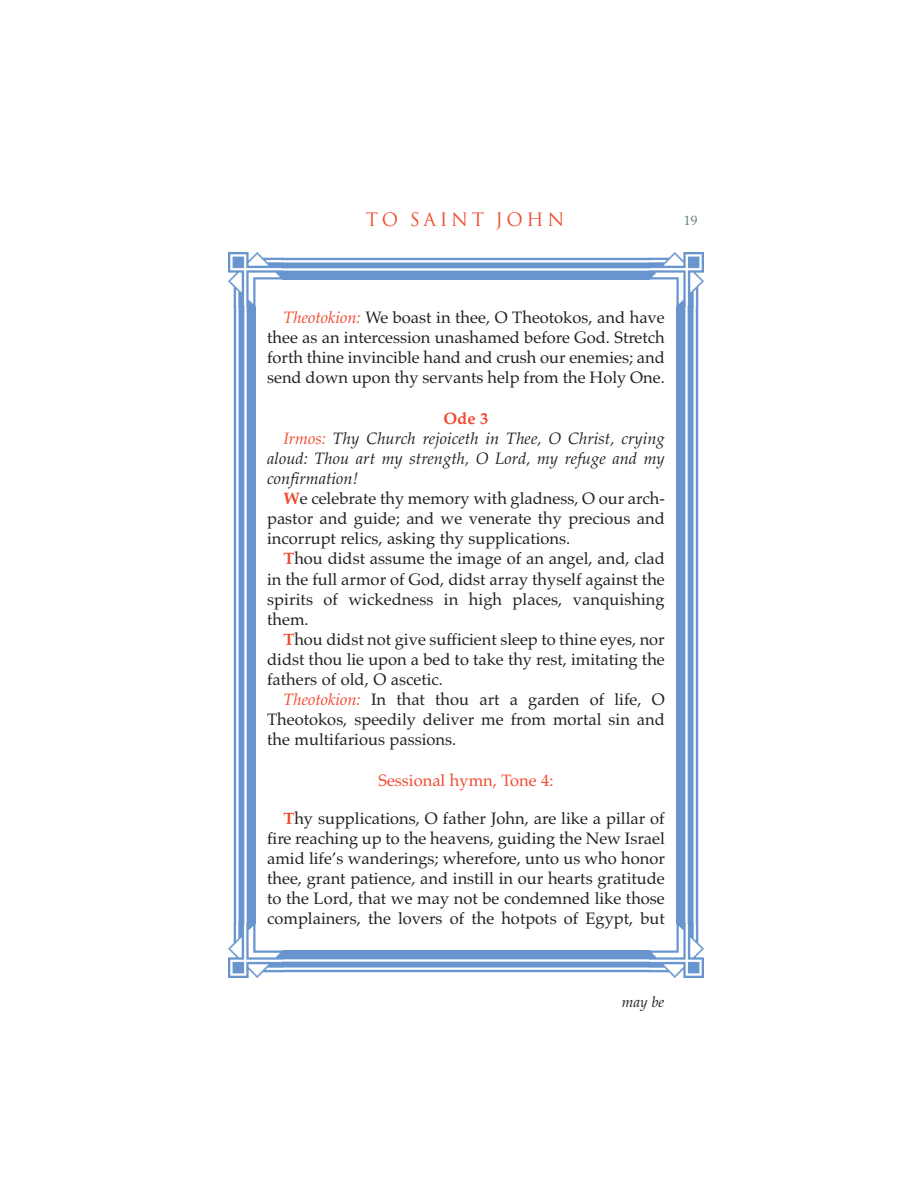
<style>
.page{position:relative;width:918px;height:1188px;background:#fff}
.page>*{position:absolute;margin:0;border:0;box-sizing:border-box;transform-origin:0 0}
.t1{font:18px "Romul";letter-spacing:.195em;color:#f0492e}
.t2{font:16.5px/20.1px "Palatino";color:#231f20;text-align:justify}
.t3{font:italic 16.5px "Palatino";color:#231f20}
.t4{font:16.5px "Palatino";color:#f0492e}
.t5{font:700 16.5px "Palatino";color:#f0492e}
.t6{font:italic 15px "Palatino";color:#231f20}
.t7{font:13.5px "Palatino";color:#608075}
.s1{font-style:italic;color:#f0492e}
.s2{color:#f0492e}
.s3{font-weight:700;color:#f0492e}
</style>
<div class="page">
<img style="left:228px;top:253px;width:54px;height:54px">
<img style="left:282px;top:257px;width:368px;height:23px">
<img style="left:650px;top:253px;width:54px;height:54px">
<img style="left:677px;top:307px;width:22px;height:616px">
<img style="left:650px;top:923px;width:54px;height:54px">
<img style="left:282px;top:950px;width:368px;height:23px">
<img style="left:228px;top:923px;width:54px;height:54px">
<img style="left:233px;top:307px;width:22px;height:616px">
<div style="left:266px;top:304px;width:400px;height:632px;background:#fff"></div>
<p class="t1" style="left:366px;top:213px;width:200px">TO SAINT JOHN</p>
<p class="t7" style="left:684px;top:215px;width:15px">19</p>
<p class="t2" style="left:267px;top:309px;width:399px;text-indent:16px"><span class="s1">Theotokion:</span> We boast in thee, O Theotokos, and have thee as an intercession unashamed before God. Stretch forth thine invincible hand and crush our enemies; and send down upon thy servants help from the Holy One.</p>
<p class="t5" style="left:444px;top:412px;width:46px">Ode 3</p>
<p class="t3" style="left:283px;top:432px;width:383px"><span class="s2">Irmos:</span> Thy Church rejoiceth in Thee, O Christ, crying</p>
<p class="t3" style="left:267px;top:452px;width:399px">aloud: Thou art my strength, O Lord, my refuge and my</p>
<p class="t3" style="left:267px;top:472px;width:93px">confirmation!</p>
<p class="t2" style="left:283px;top:490px;width:383px"><span class="s3">W</span>e celebrate thy memory with gladness, O our arch-</p>
<p class="t2" style="left:267px;top:510px;width:399px">pastor and guide; and we venerate thy precious and</p>
<p class="t2" style="left:267px;top:531px;width:305px">incorrupt relics, asking thy supplications.</p>
<p class="t2" style="left:283px;top:551px;width:383px"><span class="s3">T</span>hou didst assume the image of an angel, and, clad</p>
<p class="t2" style="left:267px;top:571px;width:399px">in the full armor of God, didst array thyself against the</p>
<p class="t2" style="left:267px;top:591px;width:399px">spirits of wickedness in high places, vanquishing</p>
<p class="t2" style="left:267px;top:611px;width:43px">them.</p>
<p class="t2" style="left:283px;top:631px;width:383px"><span class="s3">T</span>hou didst not give sufficient sleep to thine eyes, nor</p>
<p class="t2" style="left:267px;top:651px;width:399px">didst thou lie upon a bed to take thy rest, imitating the</p>
<p class="t2" style="left:267px;top:671px;width:177px">fathers of old, O ascetic.</p>
<p class="t2" style="left:283px;top:691px;width:383px"><span class="s1">Theotokion:</span> In that thou art a garden of life, O</p>
<p class="t2" style="left:267px;top:712px;width:399px">Theotokos, speedily deliver me from mortal sin and</p>
<p class="t2" style="left:267px;top:732px;width:191px">the multifarious passions.</p>
<p class="t4" style="left:378px;top:774px;width:177px">Sessional hymn, Tone 4:</p>
<p class="t2" style="left:267px;top:810px;width:399px;text-indent:16px"><span class="s3">T</span>hy supplications, O father John, are like a pillar of fire reaching up to the heavens, guiding the New Israel amid life’s wanderings; wherefore, unto us who honor thee, grant patience, and instill in our hearts gratitude to the Lord, that we may not be condemned like those complainers, the lovers of the hotpots of Egypt, but</p>
<p class="t6" style="left:622px;top:996px;width:44px">may be</p>
</div>
